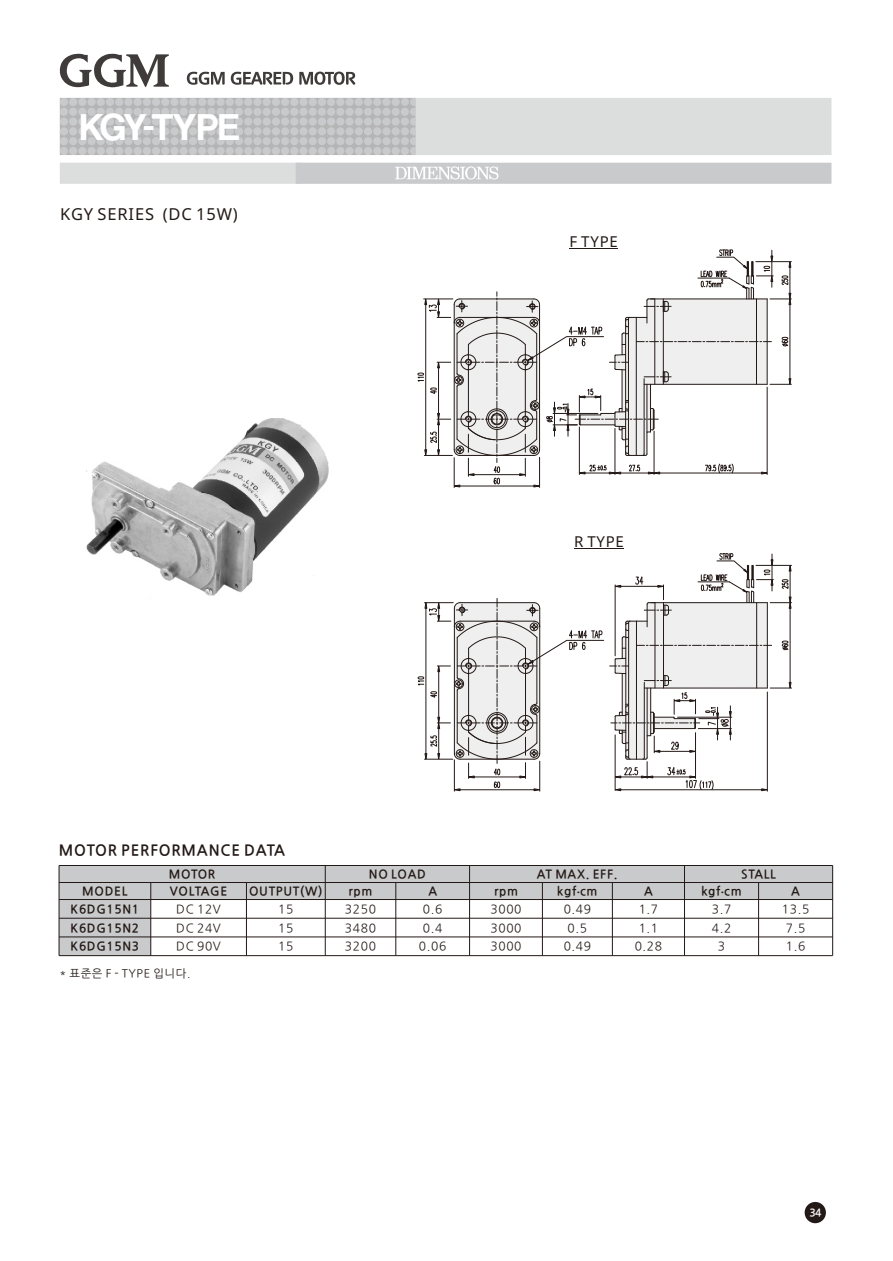
<style>
.page{position:relative;width:893px;height:1261px;background:#fff}
.page>*{position:absolute;margin:0;border:0;box-sizing:border-box;transform-origin:0 0}
.t1{font:39px "Coolvetica Rg";letter-spacing:-.01em;color:#fff}
.t2{font:16.5px "Noto Sans";letter-spacing:.05em;color:#231916}
.t3{font:700 15px "Nanum Gothic";letter-spacing:.055em;color:#231916}
.t4{font:15px "Noto Sans";letter-spacing:.05em;color:#231916}
.t5{font:12px "Nanum Gothic";letter-spacing:.055em;color:#231916}
.t6{font:700 12px "Nanum Gothic";letter-spacing:.055em;color:#231916}
.t7{font:11.25px "Nanum Gothic";letter-spacing:.055em;color:#231916}
.t8{font:700 10.5px "Nanum Gothic";color:#fff}
.s1{font-family:"Arial";font-weight:400;font-size:7.5px}
</style>
<div class="page">
<svg style="left:59px;top:53px;width:110px;height:35px"></svg>
<svg style="left:187px;top:72px;width:168px;height:13px"></svg>
<svg style="left:60px;top:98px;width:771px;height:57px;background:#cfd0d0"></svg>
<img style="left:86px;top:418px;width:242px;height:178px">
<svg style="left:60px;top:163px;width:771px;height:21px;background:#d0d1d2"></svg>
<div style="left:59px;top:865px;width:266px;height:17px;background:#c9cacb"></div>
<div style="left:325px;top:865px;width:145px;height:17px;background:#c9cacb"></div>
<div style="left:470px;top:865px;width:214px;height:17px;background:#c9cacb"></div>
<div style="left:684px;top:865px;width:149px;height:17px;background:#c9cacb"></div>
<div style="left:59px;top:882px;width:92px;height:17px;background:#c9cacb"></div>
<div style="left:151px;top:882px;width:95px;height:17px;background:#c9cacb"></div>
<div style="left:246px;top:882px;width:79px;height:17px;background:#c9cacb"></div>
<div style="left:325px;top:882px;width:71px;height:17px;background:#c9cacb"></div>
<div style="left:396px;top:882px;width:74px;height:17px;background:#c9cacb"></div>
<div style="left:470px;top:882px;width:72px;height:17px;background:#c9cacb"></div>
<div style="left:542px;top:882px;width:70px;height:17px;background:#c9cacb"></div>
<div style="left:612px;top:882px;width:72px;height:17px;background:#c9cacb"></div>
<div style="left:684px;top:882px;width:75px;height:17px;background:#c9cacb"></div>
<div style="left:759px;top:882px;width:74px;height:17px;background:#c9cacb"></div>
<div style="left:59px;top:899px;width:92px;height:19px;background:#c9cacb"></div>
<div style="left:59px;top:918px;width:92px;height:19px;background:#c9cacb"></div>
<div style="left:59px;top:937px;width:92px;height:18px;background:#c9cacb"></div>
<hr style="left:59px;top:865px;width:1px;height:90px;background:#231916">
<hr style="left:151px;top:882px;width:1px;height:73px;background:#231916">
<hr style="left:246px;top:882px;width:1px;height:73px;background:#231916">
<hr style="left:325px;top:865px;width:1px;height:90px;background:#231916">
<hr style="left:396px;top:882px;width:1px;height:73px;background:#231916">
<hr style="left:469px;top:865px;width:1px;height:90px;background:#231916">
<hr style="left:542px;top:882px;width:1px;height:73px;background:#231916">
<hr style="left:612px;top:882px;width:1px;height:73px;background:#231916">
<hr style="left:684px;top:865px;width:1px;height:90px;background:#231916">
<hr style="left:758px;top:882px;width:1px;height:73px;background:#231916">
<hr style="left:832px;top:865px;width:1px;height:90px;background:#231916">
<hr style="left:59px;top:955px;width:774px;height:1px;background:#231916">
<hr style="left:59px;top:936px;width:774px;height:1px;background:#231916">
<hr style="left:59px;top:918px;width:774px;height:1px;background:#231916">
<hr style="left:59px;top:899px;width:774px;height:1px;background:#231916">
<hr style="left:59px;top:882px;width:774px;height:1px;background:#231916">
<hr style="left:59px;top:865px;width:774px;height:1px;background:#231916">
<svg style="left:417px;top:249px;width:374px;height:238px"></svg>
<svg style="left:610px;top:553px;width:181px;height:238px"></svg>
<svg style="left:417px;top:598px;width:187px;height:193px"></svg>
<hr style="left:570px;top:248px;width:48px;height:1px;background:#231916">
<hr style="left:574px;top:548px;width:50px;height:1px;background:#231916">
<div style="left:805px;top:1202px;width:21px;height:21px;background:#231916;border-radius:50%"></div>
<h1 class="t1" style="left:80px;top:110px;width:161px">KGY-TYPE</h1>
<h2 class="t2" style="left:60px;top:202px;width:179px">KGY SERIES (DC 15W)</h2>
<p class="t4" style="left:570px;top:230px;width:50px">F TYPE</p>
<p class="t4" style="left:574px;top:531px;width:51px">R TYPE</p>
<p class="t3" style="left:59px;top:843px;width:228px">MOTOR PERFORMANCE DATA</p>
<p class="t6" style="left:169px;top:868px;width:48px">MOTOR</p>
<p class="t6" style="left:369px;top:868px;width:58px">NO LOAD</p>
<p class="t6" style="left:537px;top:868px;width:82px">AT MAX. EFF.</p>
<p class="t6" style="left:741px;top:868px;width:36px">STALL</p>
<p class="t6" style="left:82px;top:885px;width:47px">MODEL</p>
<p class="t6" style="left:170px;top:885px;width:59px">VOLTAGE</p>
<p class="t6" style="left:249px;top:885px;width:75px">OUTPUT(W)</p>
<p class="t6" style="left:349px;top:885px;width:25px">rpm</p>
<p class="t6" style="left:428px;top:885px;width:10px">A</p>
<p class="t6" style="left:494px;top:885px;width:25px">rpm</p>
<p class="t6" style="left:557px;top:885px;width:42px">kgf<span class="s1">•</span>cm</p>
<p class="t6" style="left:644px;top:885px;width:10px">A</p>
<p class="t6" style="left:701px;top:885px;width:42px">kgf<span class="s1">•</span>cm</p>
<p class="t6" style="left:791px;top:885px;width:10px">A</p>
<p class="t6" style="left:71px;top:903px;width:70px">K6DG15N1</p>
<p class="t5" style="left:176px;top:903px;width:46px">DC 12V</p>
<p class="t5" style="left:278px;top:903px;width:17px">15</p>
<p class="t5" style="left:345px;top:903px;width:33px">3250</p>
<p class="t5" style="left:423px;top:903px;width:21px">0.6</p>
<p class="t5" style="left:490px;top:903px;width:33px">3000</p>
<p class="t5" style="left:564px;top:903px;width:29px">0.49</p>
<p class="t5" style="left:639px;top:903px;width:21px">1.7</p>
<p class="t5" style="left:712px;top:903px;width:21px">3.7</p>
<p class="t5" style="left:782px;top:903px;width:29px">13.5</p>
<p class="t6" style="left:71px;top:922px;width:70px">K6DG15N2</p>
<p class="t5" style="left:176px;top:922px;width:46px">DC 24V</p>
<p class="t5" style="left:278px;top:922px;width:17px">15</p>
<p class="t5" style="left:345px;top:922px;width:33px">3480</p>
<p class="t5" style="left:423px;top:922px;width:21px">0.4</p>
<p class="t5" style="left:490px;top:922px;width:33px">3000</p>
<p class="t5" style="left:568px;top:922px;width:21px">0.5</p>
<p class="t5" style="left:639px;top:922px;width:21px">1.1</p>
<p class="t5" style="left:712px;top:922px;width:21px">4.2</p>
<p class="t5" style="left:786px;top:922px;width:21px">7.5</p>
<p class="t6" style="left:71px;top:941px;width:70px">K6DG15N3</p>
<p class="t5" style="left:176px;top:941px;width:46px">DC 90V</p>
<p class="t5" style="left:278px;top:941px;width:17px">15</p>
<p class="t5" style="left:345px;top:941px;width:33px">3200</p>
<p class="t5" style="left:419px;top:941px;width:29px">0.06</p>
<p class="t5" style="left:490px;top:941px;width:33px">3000</p>
<p class="t5" style="left:564px;top:941px;width:29px">0.49</p>
<p class="t5" style="left:635px;top:941px;width:29px">0.28</p>
<p class="t5" style="left:718px;top:941px;width:9px">3</p>
<p class="t5" style="left:786px;top:941px;width:21px">1.6</p>
<p class="t7" style="left:60px;top:968px;width:132px">* 표준은 F - TYPE 입니다.</p>
<p class="t8" style="left:809px;top:1208px;width:14px">34</p>
</div>
